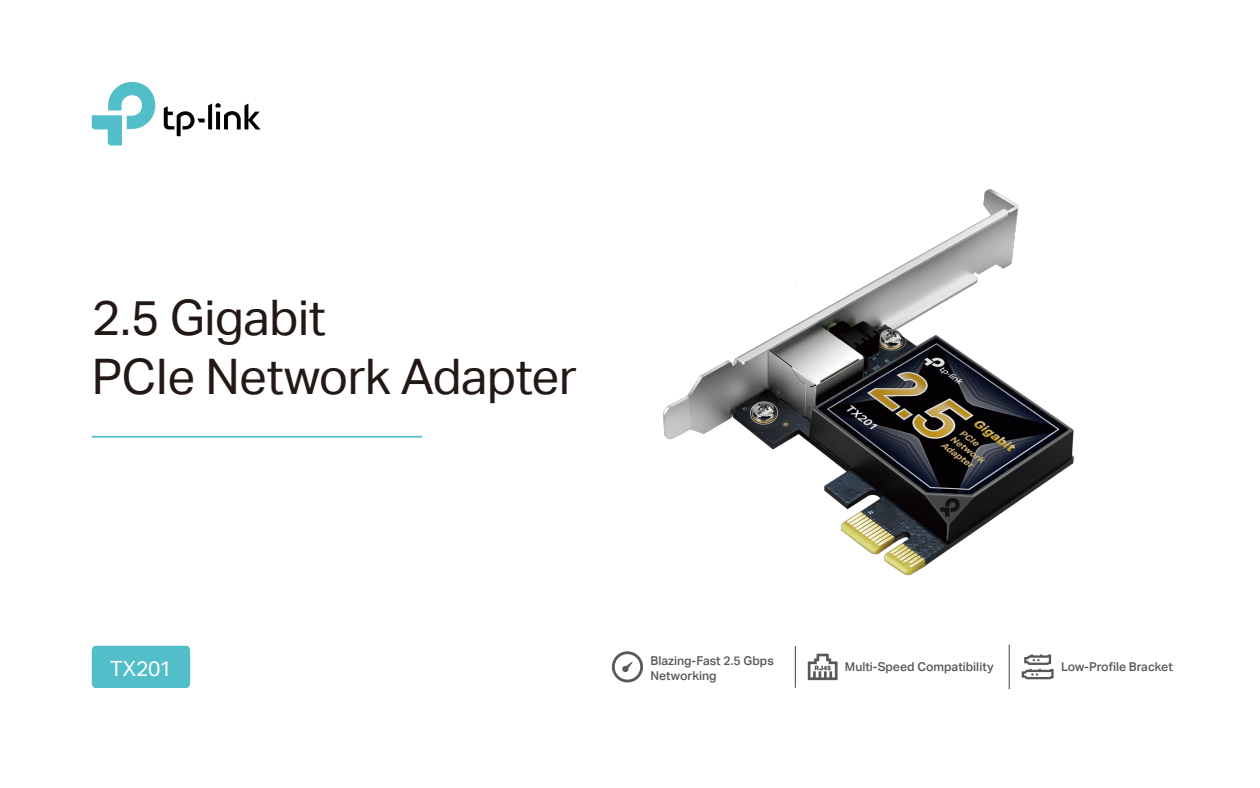
<style>
.page{position:relative;width:1260px;height:788px;background:#fff}
.page>*{position:absolute;margin:0;border:0;box-sizing:border-box;transform-origin:0 0}
.t1{font:49px/58.6px "TP Link Aktiv Regular";letter-spacing:-.01em;color:#221815}
.t2{font:21px "TP Link Aktiv Regular";letter-spacing:-.01em;color:#fff}
.t3{font:12.25px/14.7px "TP Link Aktiv Medium";color:#595757}
</style>
<div class="page">
<div style="left:92px;top:645px;width:98px;height:43px;background:#52bec9"></div>
<svg style="left:92px;top:82px;width:63px;height:63px"></svg>
<svg style="left:164px;top:103px;width:97px;height:33px"></svg>
<hr style="left:92px;top:436px;width:330px;height:1px;background:#52bec9">
<img style="left:663px;top:189px;width:411px;height:387px">
<hr style="left:1009px;top:644px;width:1px;height:45px;background:#595757">
<hr style="left:795px;top:646px;width:1px;height:41px;background:#595757">
<svg style="left:612px;top:651px;width:31px;height:31px"></svg>
<svg style="left:808px;top:653px;width:30px;height:27px"></svg>
<svg style="left:1022px;top:654px;width:32px;height:25px"></svg>
<h1 class="t1" style="left:92px;top:289px;width:487px">2.5 Gigabit<br>PCIe Network Adapter</h1>
<h2 class="t2" style="left:110px;top:656px;width:63px">TX201</h2>
<p class="t3" style="left:650px;top:653px;width:125px">Blazing-Fast 2.5 Gbps<br>Networking</p>
<p class="t3" style="left:845px;top:659px;width:150px">Multi-Speed Compatibility</p>
<p class="t3" style="left:1061px;top:659px;width:113px">Low-Profile Bracket</p>
</div>
